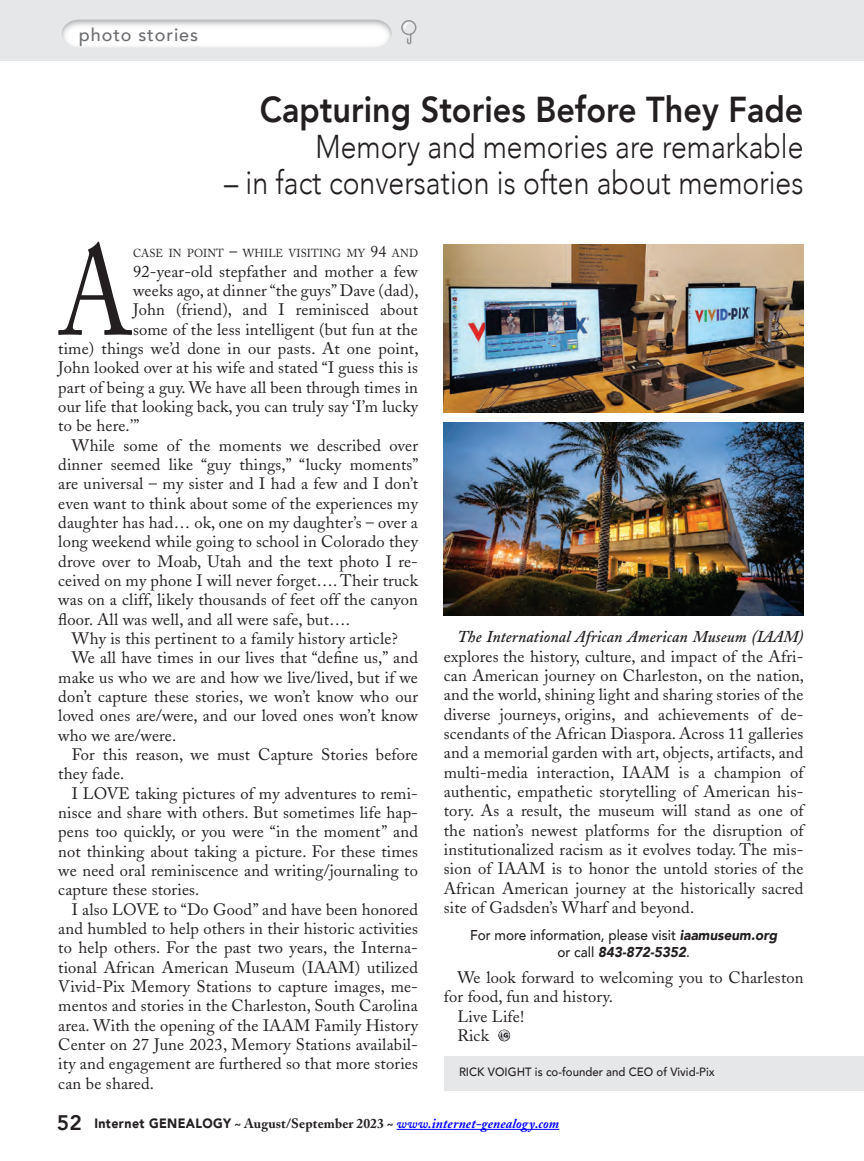
<style>
.page{position:relative;width:864px;height:1161px;background:#fff}
.page>*{position:absolute;margin:0;border:0;box-sizing:border-box;transform-origin:0 0}
.First_paragraph{font:125.25px "Adobe Caslon";color:#231f20;scale:.79 1}
.t1{font:800 36px "Avenir";color:#231f20;scale:.9 1}
.Dec{font:300 33px "Avenir";color:#231f20;scale:.86 1}
.Flag{font:500 18px "Avenir";letter-spacing:.05em;color:#6c6d70}
.Body_copy{font:16.5px/19.4px "Adobe Caslon";letter-spacing:.01em;color:#231f20;text-align:justify}
.First_paragraph-2{font:16.5px "Adobe Caslon";letter-spacing:.01em;color:#231f20}
.Sidebar_text{font:500 14.25px/17.5px "Avenir";color:#231f20;text-align:center;scale:.95 1}
.t2{font:italic 700 13.5px "Adobe Caslon";letter-spacing:.01em;color:#00f}
.Author_bio{font:500 12px "Avenir";letter-spacing:.005em;color:#231f20;scale:.95 1}
.First_paragraph-3{font:11.55px "Adobe Caslon";letter-spacing:.015em;color:#231f20;scale:.95 1}
.s1{font-size:16.5px}
.s2{font-weight:600;font-style:italic}
.s3{font-weight:900;font-style:italic}
.s4{font-family:"Avenir";font-weight:800;font-style:normal;font-size:21px;color:#231f20}
.s5{font-family:"Avenir";font-weight:900;font-style:normal;color:#231f20}
.s6{font-style:normal;color:#231f20}
</style>
<div class="page">
<hr style="left:397px;top:1129px;width:162px;height:1px;background:#00f">
<svg style="left:0;top:0;width:864px;height:61px;background:#e8e9ea"></svg>
<svg style="left:401px;top:20px;width:15px;height:24px"></svg>
<svg style="left:499px;top:1030px;width:11px;height:11px"></svg>
<div style="left:445px;top:1056px;width:419px;height:34px;background:#e6e7e9"></div>
<img style="left:444px;top:423px;width:360px;height:192px">
<img style="left:444px;top:245px;width:360px;height:167px">
<p class="Flag" style="left:79px;top:19px;width:121px">photo stories</p>
<p class="t1" style="left:260px;top:81px;width:605px">Capturing Stories Before They Fade</p>
<p class="Dec" style="left:316px;top:127px;width:569px">Memory and memories are remarkable</p>
<p class="Dec" style="left:224px;top:163px;width:675px">– in fact conversation is often about memories</p>
<p class="First_paragraph" style="left:58px;top:219px;width:95px">A</p>
<p class="First_paragraph-3" style="left:133px;top:247px;width:301px">CASE IN POINT <span class="s1">–</span> WHILE VISITING MY <span class="s1">94</span> AND</p>
<p class="First_paragraph-2" style="left:133px;top:261px;width:286px">92-year-old stepfather and mother a few</p>
<p class="First_paragraph-2" style="left:133px;top:281px;width:287px">weeks ago, at dinner “the guys” Dave (dad),</p>
<p class="First_paragraph-2" style="left:133px;top:300px;width:286px">John (friend), and I reminisced about</p>
<p class="First_paragraph-2" style="left:133px;top:319px;width:286px">some of the less intelligent (but fun at the</p>
<p class="First_paragraph-2" style="left:58px;top:339px;width:362px">time) things we’d done in our pasts. At one point,</p>
<p class="First_paragraph-2" style="left:58px;top:358px;width:361px">John looked over at his wife and stated “I guess this is</p>
<p class="First_paragraph-2" style="left:58px;top:377px;width:361px">part of being a guy. We have all been through times in</p>
<p class="First_paragraph-2" style="left:58px;top:397px;width:361px">our life that looking back, you can truly say ‘I’m lucky</p>
<p class="First_paragraph-2" style="left:58px;top:416px;width:82px">to be here.’”</p>
<p class="Body_copy" style="left:58px;top:436px;width:362px;text-indent:13px">While some of the moments we described over dinner seemed like “guy things,” “lucky moments” are universal – my sister and I had a few and I don’t even want to think about some of the experiences my daughter has had… ok, one on my daughter’s – over a long weekend while going to school in Colorado they drove over to Moab, Utah and the text photo I re&shy;ceived on my phone I will never forget…. Their truck was on a cliff, likely thousands of feet off the canyon floor. All was well, and all were safe, but….</p>
<p class="Body_copy" style="left:72px;top:629px;width:328px">Why is this pertinent to a family history article?</p>
<p class="Body_copy" style="left:58px;top:648px;width:361px;text-indent:13px">We all have times in our lives that “define us,” and make us who we are and how we live/lived, but if we don’t capture these stories, we won’t know who our loved ones are/were, and our loved ones won’t know who we are/were.</p>
<p class="Body_copy" style="left:58px;top:745px;width:361px;text-indent:13px">For this reason, we must Capture Stories before they fade.</p>
<p class="Body_copy" style="left:58px;top:784px;width:361px;text-indent:13px">I LOVE taking pictures of my adventures to remi&shy;nisce and share with others. But sometimes life hap&shy;pens too quickly, or you were “in the moment” and not thinking about taking a picture. For these times we need oral reminiscence and writing/journaling to capture these stories.</p>
<p class="Body_copy" style="left:58px;top:900px;width:361px;text-indent:13px">I also LOVE to “Do Good” and have been honored and humbled to help others in their historic activities to help others. For the past two years, the Interna&shy;tional African American Museum (IAAM) utilized Vivid-Pix Memory Stations to capture images, me&shy;mentos and stories in the Charleston, South Carolina area. With the opening of the IAAM Family History Center on 27 June 2023, Memory Stations availabil&shy;ity and engagement are furthered so that more stories can be shared.</p>
<p class="Body_copy" style="left:444px;top:627px;width:362px;text-indent:14px"><span class="s2">The International African American Museum (IAAM) </span>explores the history, culture, and impact of the Afri&shy;can American journey on Charleston, on the nation, and the world, shining light and sharing stories of the diverse journeys, origins, and achievements of de&shy;scendants of the African Diaspora. Across 11 galleries and a memorial garden with art, objects, artifacts, and multi-media interaction, IAAM is a champion of authentic, empathetic storytelling of American his&shy;tory. As a result, the museum will stand as one of the nation’s newest platforms for the disruption of institutionalized racism as it evolves today. The mis&shy;sion of IAAM is to honor the untold stories of the African American journey at the historically sacred site of Gadsden’s Wharf and beyond.</p>
<p class="Sidebar_text" style="left:470px;top:925px;width:325px">For more information, please visit <span class="s3">iaamuseum.org </span>or call <span class="s3">843-872-5352</span>.</p>
<p class="Body_copy" style="left:444px;top:968px;width:361px;text-indent:13px">We look forward to welcoming you to Charleston for food, fun and history.</p>
<p class="Body_copy" style="left:457px;top:1007px;width:68px">Live Life!</p>
<p class="Body_copy" style="left:457px;top:1026px;width:33px">Rick</p>
<p class="Author_bio" style="left:459px;top:1062px;width:271px">RICK VOIGHT is co-founder and CEO of Vivid-Pix</p>
<p class="t2" style="left:57px;top:1116px;width:504px"><span class="s4">52</span> <span class="s5">Internet GENEALOGY</span> <span class="s6">~ August/September 2023 ~</span> www.internet-genealogy.com</p>
</div>
